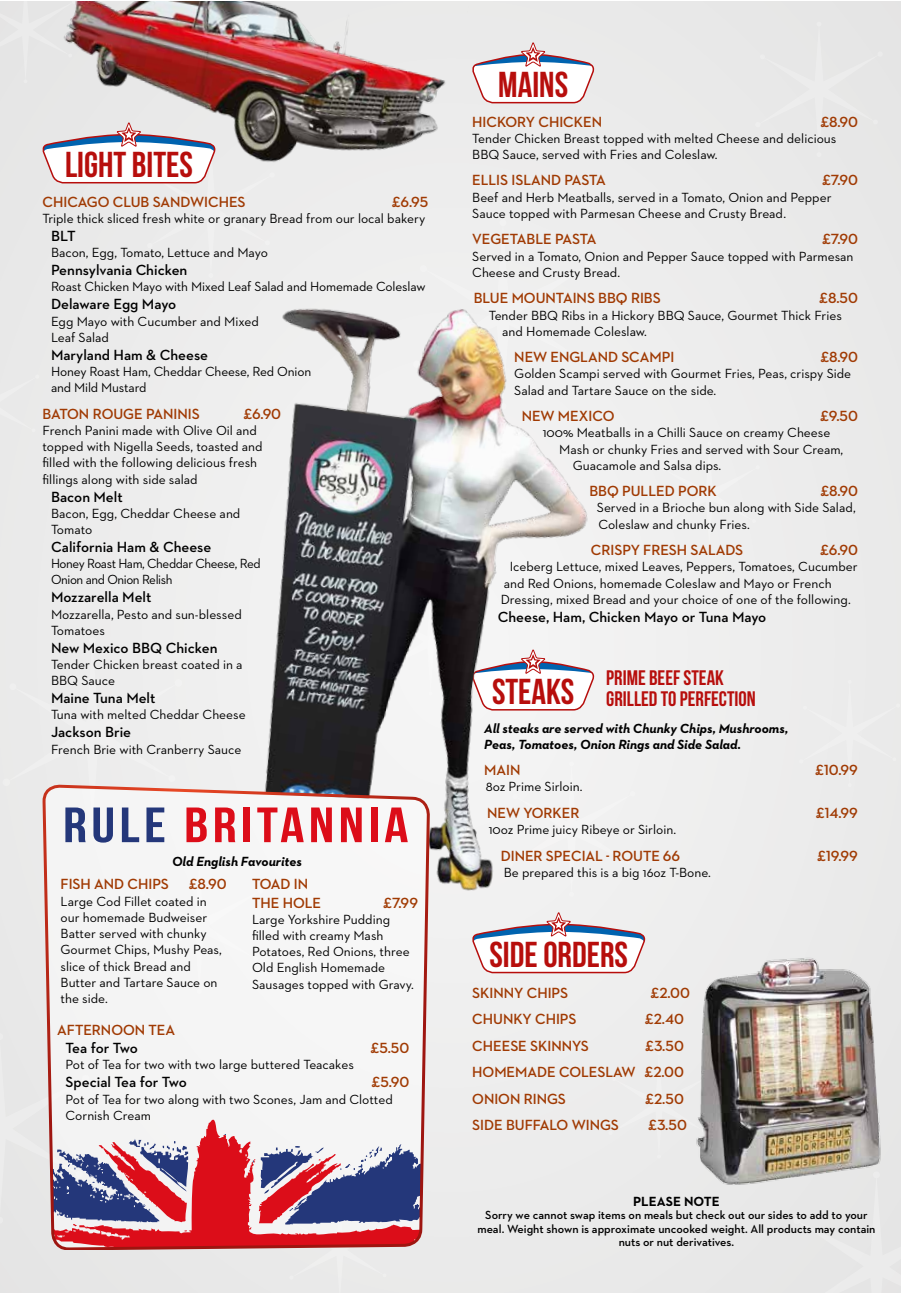
<style>
.page{position:relative;width:902px;height:1293px;background:#fff}
.page>*{position:absolute;margin:0;border:0;box-sizing:border-box;transform-origin:0 0}
.t1{font:700 49.5px "Bebas Neue";letter-spacing:.075em;color:#dc0d19;scale:1.2 1}
.t2{font:700 36px "Bebas Neue";color:#b70e0c}
.t3{font:700 21px/21px "Bebas Neue";color:#b70e0c}
.t4{font:700 15px/26.5px "Neutraface 2 Display";color:#a03a03;text-align:justify}
.t5{font:600 15px "Neutraface 2 Text";color:#000}
.t6{font:13.5px/16.2px "Neutraface 2 Text";color:#000}
.t7{font:italic 700 13.5px/16.2px "Neutraface 2 Text";color:#000}
.t8{font:13.5px/16.2px "Neutraface 2 Text";letter-spacing:-.03em;color:#000}
.t9{font:700 13.5px "Neutraface 2 Text";color:#000}
.t10{font:600 12px/13.5px "Neutraface 2 Text";color:#000;text-align:center}
.s1{color:#24377a}
</style>
<div class="page">
<div style="left:0;top:1px;width:900px;height:1292px;background:#ececec"></div>
<svg style="left:472px;top:42px;width:123px;height:62px"></svg>
<svg style="left:472px;top:917px;width:174px;height:57px"></svg>
<img style="left:265px;top:308px;width:330px;height:609px">
<img style="left:42px;top:1px;width:404px;height:183px">
<svg style="left:42px;top:783px;width:389px;height:466px"></svg>
<img style="left:696px;top:958px;width:185px;height:227px">
<h2 class="t2" style="left:65px;top:145px;width:129px">LIGHT BITES</h2>
<p class="t4" style="left:42px;top:189px;width:204px">CHICAGO CLUB SANDWICHES</p>
<p class="t4" style="left:392px;top:189px;width:37px">£6.95</p>
<p class="t6" style="left:42px;top:210px;width:384px">Triple thick sliced fresh white or granary Bread from our local bakery</p>
<p class="t5" style="left:51px;top:226px;width:26px">BLT</p>
<p class="t6" style="left:51px;top:244px;width:218px">Bacon, Egg, Tomato, Lettuce and Mayo</p>
<p class="t5" style="left:51px;top:260px;width:138px">Pennsylvania Chicken</p>
<p class="t6" style="left:51px;top:278px;width:376px">Roast Chicken Mayo with Mixed Leaf Salad and Homemade Coleslaw</p>
<p class="t5" style="left:51px;top:295px;width:127px">Delaware Egg Mayo</p>
<p class="t6" style="left:51px;top:313px;width:209px">Egg Mayo with Cucumber and Mixed<br>Leaf Salad</p>
<p class="t5" style="left:51px;top:345px;width:159px">Maryland Ham &amp; Cheese</p>
<p class="t6" style="left:51px;top:363px;width:262px">Honey Roast Ham, Cheddar Cheese, Red Onion and Mild Mustard</p>
<p class="t4" style="left:42px;top:400px;width:159px">BATON ROUGE PANINIS</p>
<p class="t4" style="left:244px;top:400px;width:39px">£6.90</p>
<p class="t6" style="left:42px;top:422px;width:222px">French Panini made with Olive Oil and topped with Nigella Seeds, toasted and filled with the following delicious fresh fillings along with side salad</p>
<p class="t5" style="left:51px;top:487px;width:73px">Bacon Melt</p>
<p class="t6" style="left:51px;top:505px;width:191px">Bacon, Egg, Cheddar Cheese and<br>Tomato</p>
<p class="t5" style="left:51px;top:537px;width:162px">California Ham &amp; Cheese</p>
<p class="t8" style="left:51px;top:555px;width:211px">Honey Roast Ham, Cheddar Cheese, Red<br>Onion and Onion Relish</p>
<p class="t5" style="left:51px;top:588px;width:102px">Mozzarella Melt</p>
<p class="t6" style="left:51px;top:605px;width:192px">Mozzarella, Pesto and sun-blessed<br>Tomatoes</p>
<p class="t5" style="left:51px;top:638px;width:168px">New Mexico BBQ Chicken</p>
<p class="t6" style="left:51px;top:656px;width:193px">Tender Chicken breast coated in a<br>BBQ Sauce</p>
<p class="t5" style="left:51px;top:688px;width:106px">Maine Tuna Melt</p>
<p class="t6" style="left:51px;top:706px;width:196px">Tuna with melted Cheddar Cheese</p>
<p class="t5" style="left:51px;top:723px;width:82px">Jackson Brie</p>
<p class="t6" style="left:51px;top:740px;width:192px">French Brie with Cranberry Sauce</p>
<h1 class="t1" style="left:63px;top:798px;width:289px"><span class="s1">RULE</span> BRITANNIA</h1>
<p class="t4" style="left:61px;top:871px;width:110px">FISH AND CHIPS</p>
<p class="t4" style="left:189px;top:871px;width:39px">£8.90</p>
<p class="t6" style="left:61px;top:893px;width:163px">Large Cod Fillet coated in our homemade Budweiser<br>Batter served with chunky<br>Gourmet Chips, Mushy Peas, slice of thick Bread and<br>Butter and Tartare Sauce on the side.</p>
<p class="t7" style="left:172px;top:853px;width:132px">Old English Favourites</p>
<p class="t4" style="left:252px;top:875px;width:70px;line-height:18px">TOAD IN<br>THE HOLE</p>
<p class="t4" style="left:383px;top:889px;width:36px">£7.99</p>
<p class="t6" style="left:252px;top:911px;width:163px">Large Yorkshire Pudding filled with creamy Mash<br>Potatoes, Red Onions, three<br>Old English Homemade<br>Sausages topped with Gravy.</p>
<p class="t4" style="left:57px;top:1017px;width:120px">AFTERNOON TEA</p>
<p class="t5" style="left:66px;top:1038px;width:74px">Tea for Two</p>
<p class="t4" style="left:371px;top:1035px;width:40px">£5.50</p>
<p class="t6" style="left:66px;top:1056px;width:290px">Pot of Tea for two with two large buttered Teacakes</p>
<p class="t5" style="left:66px;top:1072px;width:123px">Special Tea for Two</p>
<p class="t4" style="left:372px;top:1069px;width:39px">£5.90</p>
<p class="t6" style="left:66px;top:1090px;width:329px">Pot of Tea for two along with two Scones, Jam and Clotted<br>Cornish Cream</p>
<h2 class="t2" style="left:498px;top:65px;width:71px">MAINS</h2>
<p class="t4" style="left:472px;top:108px;width:131px">HICKORY CHICKEN</p>
<p class="t4" style="left:820px;top:108px;width:39px">£8.90</p>
<p class="t6" style="left:472px;top:130px;width:365px">Tender Chicken Breast topped with melted Cheese and delicious<br>BBQ Sauce, served with Fries and Coleslaw.</p>
<p class="t4" style="left:472px;top:167px;width:135px">ELLIS ISLAND PASTA</p>
<p class="t4" style="left:822px;top:167px;width:37px">£7.90</p>
<p class="t6" style="left:472px;top:189px;width:361px">Beef and Herb Meatballs, served in a Tomato, Onion and Pepper<br>Sauce topped with Parmesan Cheese and Crusty Bread.</p>
<p class="t4" style="left:472px;top:226px;width:126px">VEGETABLE PASTA</p>
<p class="t4" style="left:822px;top:226px;width:37px">£7.90</p>
<p class="t6" style="left:472px;top:248px;width:383px">Served in a Tomato, Onion and Pepper Sauce topped with Parmesan<br>Cheese and Crusty Bread.</p>
<p class="t4" style="left:473px;top:285px;width:188px">BLUE MOUNTAINS BBQ RIBS</p>
<p class="t4" style="left:819px;top:285px;width:40px">£8.50</p>
<p class="t6" style="left:502px;top:307px;width:341px;text-indent:-14px">Tender BBQ Ribs in a Hickory BBQ Sauce, Gourmet Thick Fries and Homemade Coleslaw.</p>
<p class="t4" style="left:514px;top:344px;width:161px">NEW ENGLAND SCAMPI</p>
<p class="t4" style="left:820px;top:344px;width:39px">£8.90</p>
<p class="t6" style="left:514px;top:365px;width:338px">Golden Scampi served with Gourmet Fries, Peas, crispy Side<br>Salad and Tartare Sauce on the side.</p>
<p class="t4" style="left:521px;top:403px;width:94px">NEW MEXICO</p>
<p class="t4" style="left:820px;top:403px;width:39px">£9.50</p>
<p class="t6" style="left:542px;top:424px;width:289px">100% Meatballs in a Chilli Sauce on creamy Cheese</p>
<p class="t6" style="left:559px;top:441px;width:285px">Mash or chunky Fries and served with Sour Cream,</p>
<p class="t6" style="left:572px;top:457px;width:150px">Guacamole and Salsa dips.</p>
<p class="t4" style="left:589px;top:478px;width:129px">BBQ PULLED PORK</p>
<p class="t4" style="left:820px;top:478px;width:39px">£8.90</p>
<p class="t6" style="left:596px;top:499px;width:260px">Served in a Brioche bun along with Side Salad,<br>Coleslaw and chunky Fries.</p>
<p class="t4" style="left:590px;top:537px;width:154px">CRISPY FRESH SALADS</p>
<p class="t4" style="left:820px;top:537px;width:39px">£6.90</p>
<p class="t6" style="left:500px;top:558px;width:358px;text-indent:9px">Iceberg Lettuce, mixed Leaves, Peppers, Tomatoes, Cucumber and Red Onions, homemade Coleslaw and Mayo or French<br>Dressing, mixed Bread and your choice of one of the following.</p>
<p class="t5" style="left:497px;top:607px;width:270px">Cheese, Ham, Chicken Mayo or Tuna Mayo</p>
<h2 class="t2" style="left:492px;top:672px;width:84px">STEAKS</h2>
<h3 class="t3" style="left:606px;top:667px;width:151px">PRIME BEEF STEAK<br>GRILLED TO PERFECTION</h3>
<p class="t7" style="left:484px;top:719px;width:305px">All steaks are served with Chunky Chips, Mushrooms,<br>Peas, Tomatoes, Onion Rings and Side Salad.</p>
<p class="t4" style="left:484px;top:757px;width:38px">MAIN</p>
<p class="t4" style="left:815px;top:757px;width:44px">£10.99</p>
<p class="t6" style="left:485px;top:778px;width:98px">8oz Prime Sirloin.</p>
<p class="t4" style="left:487px;top:800px;width:93px">NEW YORKER</p>
<p class="t4" style="left:816px;top:800px;width:43px">£14.99</p>
<p class="t6" style="left:488px;top:821px;width:189px">10oz Prime juicy Ribeye or Sirloin.</p>
<p class="t4" style="left:500px;top:842px;width:181px">DINER SPECIAL - ROUTE 66</p>
<p class="t4" style="left:817px;top:842px;width:42px">£19.99</p>
<p class="t6" style="left:503px;top:864px;width:209px">Be prepared this is a big 16oz T-Bone.</p>
<h2 class="t2" style="left:489px;top:934px;width:140px">SIDE ORDERS</h2>
<p class="t4" style="left:472px;top:979px;width:97px">SKINNY CHIPS</p>
<p class="t4" style="left:650px;top:979px;width:41px">£2.00</p>
<p class="t4" style="left:472px;top:1006px;width:105px">CHUNKY CHIPS</p>
<p class="t4" style="left:645px;top:1006px;width:40px">£2.40</p>
<p class="t4" style="left:472px;top:1032px;width:118px">CHEESE SKINNYS</p>
<p class="t4" style="left:472px;top:1032px;width:213px;text-indent:173px">£3.50<br>HOMEMADE COLESLAW £2.00<br>ONION RINGS</p>
<p class="t4" style="left:645px;top:1085px;width:40px">£2.50</p>
<p class="t4" style="left:472px;top:1112px;width:148px">SIDE BUFFALO WINGS</p>
<p class="t4" style="left:648px;top:1112px;width:40px">£3.50</p>
<p class="t9" style="left:633px;top:1192px;width:88px">PLEASE NOTE</p>
<p class="t10" style="left:477px;top:1208px;width:399px">Sorry we cannot swap items on meals but check out our sides to add to your meal. Weight shown is approximate uncooked weight. All products may contain nuts or nut derivatives.</p>
</div>
